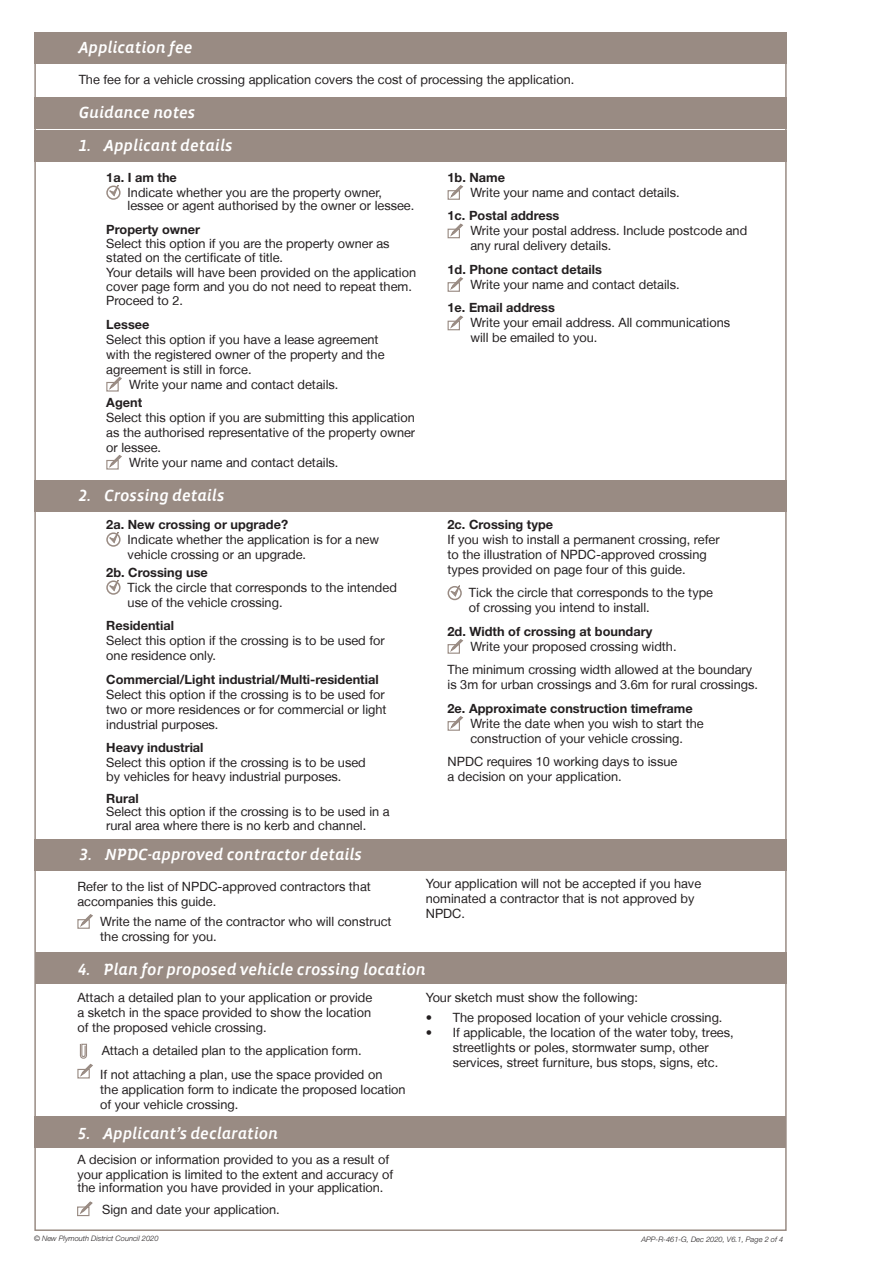
<style>
.page{position:relative;width:893px;height:1263px;background:#fff}
.page>*{position:absolute;margin:0;border:0;box-sizing:border-box;transform-origin:0 0}
.Content_title{font:16.5px "Vista Sans Alt Med Ita";color:#fff}
.t1{font:12.75px/15px "Helvetica Neue LT";color:#231f20}
.t2{font:700 12.75px "Helvetica Neue LT Std";color:#231f20}
.t3{font:italic 300 7.5px "Helvetica Neue LT Std";color:#231f20}
</style>
<div class="page">
<div style="left:34px;top:33px;width:753px;height:31px;background:#998b83"></div>
<div style="left:34px;top:97px;width:753px;height:32px;background:#998b83"></div>
<div style="left:34px;top:130px;width:753px;height:32px;background:#998b83"></div>
<div style="left:106px;top:186px;width:15px;height:14px;border:2px solid #998b83;border-radius:50%"></div>
<svg style="left:107px;top:185px;width:12px;height:12px"></svg>
<div style="left:106px;top:382px;width:13px;height:10px;border:1px solid #998b83"></div>
<svg style="left:107px;top:377px;width:15px;height:15px"></svg>
<div style="left:106px;top:460px;width:13px;height:10px;border:1px solid #998b83"></div>
<svg style="left:107px;top:455px;width:15px;height:15px"></svg>
<div style="left:448px;top:190px;width:12px;height:10px;border:1px solid #998b83"></div>
<svg style="left:449px;top:185px;width:15px;height:15px"></svg>
<div style="left:448px;top:229px;width:12px;height:9px;border:1px solid #998b83"></div>
<svg style="left:449px;top:223px;width:14px;height:15px"></svg>
<div style="left:448px;top:282px;width:12px;height:10px;border:1px solid #998b83"></div>
<svg style="left:449px;top:277px;width:15px;height:15px"></svg>
<div style="left:448px;top:321px;width:12px;height:9px;border:1px solid #998b83"></div>
<svg style="left:449px;top:315px;width:14px;height:15px"></svg>
<div style="left:34px;top:480px;width:753px;height:32px;background:#998b83"></div>
<div style="left:106px;top:532px;width:15px;height:15px;border:2px solid #998b83;border-radius:50%"></div>
<svg style="left:107px;top:532px;width:12px;height:12px"></svg>
<div style="left:106px;top:580px;width:15px;height:15px;border:2px solid #998b83;border-radius:50%"></div>
<svg style="left:107px;top:580px;width:12px;height:12px"></svg>
<div style="left:448px;top:586px;width:14px;height:14px;border:2px solid #998b83;border-radius:50%"></div>
<svg style="left:448px;top:585px;width:13px;height:12px"></svg>
<div style="left:448px;top:644px;width:12px;height:10px;border:1px solid #998b83"></div>
<svg style="left:449px;top:639px;width:15px;height:15px"></svg>
<div style="left:448px;top:721px;width:12px;height:10px;border:1px solid #998b83"></div>
<svg style="left:449px;top:716px;width:15px;height:15px"></svg>
<div style="left:77px;top:919px;width:13px;height:10px;border:1px solid #998b83"></div>
<svg style="left:78px;top:914px;width:15px;height:15px"></svg>
<div style="left:77px;top:1069px;width:13px;height:9px;border:1px solid #998b83"></div>
<div style="left:36px;top:953px;width:751px;height:31px;background:#998b83"></div>
<div style="left:34px;top:1116px;width:751px;height:31px;background:#998b83"></div>
<div style="left:34px;top:839px;width:753px;height:32px;background:#998b83"></div>
<svg style="left:78px;top:1043px;width:15px;height:35px"></svg>
<div style="left:77px;top:1206px;width:12px;height:10px;border:1px solid #998b83"></div>
<svg style="left:78px;top:1201px;width:15px;height:15px"></svg>
<p class="Content_title" style="left:79px;top:39px;width:115px">Application fee</p>
<p class="t1" style="left:79px;top:72px;width:497px">The fee for a vehicle crossing application covers the cost of processing the application.</p>
<p class="Content_title" style="left:79px;top:104px;width:118px">Guidance notes</p>
<p class="Content_title" style="left:79px;top:137px;width:155px">1. Applicant details</p>
<p class="t2" style="left:106px;top:169px;width:72px">1a. I am the</p>
<p class="t1" style="left:128px;top:185px;width:288px;line-height:13.5px">Indicate whether you are the property owner, lessee or agent authorised by the owner or lessee.</p>
<p class="t2" style="left:106px;top:221px;width:95px">Property owner</p>
<p class="t1" style="left:106px;top:236px;width:285px;line-height:14.2px">Select this option if you are the property owner as stated on the certificate of title.</p>
<p class="t1" style="left:106px;top:265px;width:311px;line-height:14.2px">Your details will have been provided on the application cover page form and you do not need to repeat them.<br>Proceed to 2.</p>
<p class="t2" style="left:106px;top:316px;width:45px">Lessee</p>
<p class="t1" style="left:106px;top:331px;width:280px">Select this option if you have a lease agreement with the registered owner of the property and the agreement is still in force.</p>
<p class="t1" style="left:129px;top:376px;width:211px">Write your name and contact details.</p>
<p class="t2" style="left:106px;top:394px;width:37px">Agent</p>
<p class="t1" style="left:106px;top:409px;width:310px;text-align:justify">Select this option if you are submitting this application as the authorised representative of the property owner or lessee.</p>
<p class="t1" style="left:129px;top:454px;width:211px">Write your name and contact details.</p>
<p class="Content_title" style="left:79px;top:487px;width:147px">2. Crossing details</p>
<p class="t2" style="left:106px;top:516px;width:183px">2a. New crossing or upgrade?</p>
<p class="t1" style="left:128px;top:531px;width:253px">Indicate whether the application is for a new vehicle crossing or an upgrade.</p>
<p class="t2" style="left:106px;top:564px;width:103px">2b. Crossing use</p>
<p class="t1" style="left:128px;top:579px;width:271px">Tick the circle that corresponds to the intended use of the vehicle crossing.</p>
<p class="t2" style="left:106px;top:618px;width:69px">Residential</p>
<p class="t1" style="left:106px;top:633px;width:280px">Select this option if the crossing is to be used for one residence only.</p>
<p class="t2" style="left:106px;top:671px;width:274px">Commercial/Light industrial/Multi-residential</p>
<p class="t1" style="left:106px;top:686px;width:282px">Select this option if the crossing is to be used for two or more residences or for commercial or light industrial purposes.</p>
<p class="t2" style="left:106px;top:740px;width:99px">Heavy industrial</p>
<p class="t1" style="left:106px;top:756px;width:261px;line-height:13.5px">Select this option if the crossing is to be used by vehicles for heavy industrial purposes.</p>
<p class="t2" style="left:106px;top:790px;width:34px">Rural</p>
<p class="t1" style="left:106px;top:805px;width:285px;line-height:13.5px">Select this option if the crossing is to be used in a rural area where there is no kerb and channel.</p>
<p class="Content_title" style="left:80px;top:846px;width:284px">3. NPDC-approved contractor details</p>
<p class="t1" style="left:77px;top:879px;width:295px">Refer to the list of NPDC-approved contractors that accompanies this guide.</p>
<p class="t1" style="left:100px;top:913px;width:293px">Write the name of the contractor who will construct the crossing for you.</p>
<p class="t2" style="left:448px;top:169px;width:59px">1b. Name</p>
<p class="t1" style="left:470px;top:185px;width:211px">Write your name and contact details.</p>
<p class="t2" style="left:448px;top:208px;width:113px">1c. Postal address</p>
<p class="t1" style="left:470px;top:223px;width:278px">Write your postal address. Include postcode and any rural delivery details.</p>
<p class="t2" style="left:448px;top:261px;width:156px">1d. Phone contact details</p>
<p class="t1" style="left:470px;top:277px;width:211px">Write your name and contact details.</p>
<p class="t2" style="left:448px;top:300px;width:109px">1e. Email address</p>
<p class="t1" style="left:470px;top:315px;width:261px">Write your email address. All communications will be emailed to you.</p>
<p class="t2" style="left:448px;top:516px;width:107px">2c. Crossing type</p>
<p class="t1" style="left:448px;top:531px;width:274px">If you wish to install a permanent crossing, refer to the illustration of NPDC-approved crossing types provided on page four of this guide.</p>
<p class="t1" style="left:469px;top:585px;width:246px">Tick the circle that corresponds to the type of crossing you intend to install.</p>
<p class="t2" style="left:448px;top:623px;width:206px">2d. Width of crossing at boundary</p>
<p class="t1" style="left:470px;top:638px;width:208px">Write your proposed crossing width.</p>
<p class="t1" style="left:448px;top:662px;width:312px">The minimum crossing width allowed at the boundary is 3m for urban crossings and 3.6m for rural crossings.</p>
<p class="t2" style="left:448px;top:700px;width:247px">2e. Approximate construction timeframe</p>
<p class="t1" style="left:470px;top:715px;width:235px">Write the date when you wish to start the construction of your vehicle crossing.</p>
<p class="t1" style="left:448px;top:754px;width:231px">NPDC requires 10 working days to issue a decision on your application.</p>
<p class="t1" style="left:426px;top:876px;width:277px">Your application will not be accepted if you have nominated a contractor that is not approved by<br>NPDC.</p>
<p class="Content_title" style="left:78px;top:961px;width:349px">4. Plan for proposed vehicle crossing location</p>
<p class="t1" style="left:77px;top:989px;width:296px;text-align:justify">Attach a detailed plan to your application or provide a sketch in the space provided to show the location of the proposed vehicle crossing.</p>
<p class="t1" style="left:102px;top:1043px;width:262px">Attach a detailed plan to the application form.</p>
<p class="t1" style="left:100px;top:1066px;width:307px">If not attaching a plan, use the space provided on<br>the application form to indicate the proposed location of your vehicle crossing.</p>
<p class="Content_title" style="left:78px;top:1125px;width:202px">5. Applicant’s declaration</p>
<p class="t1" style="left:77px;top:1151px;width:317px">A decision or information provided to you as a result of your application is limited to the extent and accuracy of</p>
<p class="t1" style="left:77px;top:1180px;width:308px">the information you have provided in your application.</p>
<p class="t1" style="left:102px;top:1202px;width:179px">Sign and date your application.</p>
<p class="t1" style="left:426px;top:989px;width:214px">Your sketch must show the following:</p>
<p class="t1" style="left:426px;top:1010px;width:298px">• The proposed location of your vehicle crossing.</p>
<p class="t1" style="left:453px;top:1025px;width:282px;text-indent:-27px">• If applicable, the location of the water toby, trees, streetlights or poles, stormwater sump, other services, street furniture, bus stops, signs, etc.</p>
<p class="t3" style="left:34px;top:1234px;width:126px">© New Plymouth District Council 2020</p>
<p class="t3" style="left:641px;top:1234px;width:143px">APP-R-461-G, Dec 2020, V6.1, Page 2 of 4</p>
</div>
